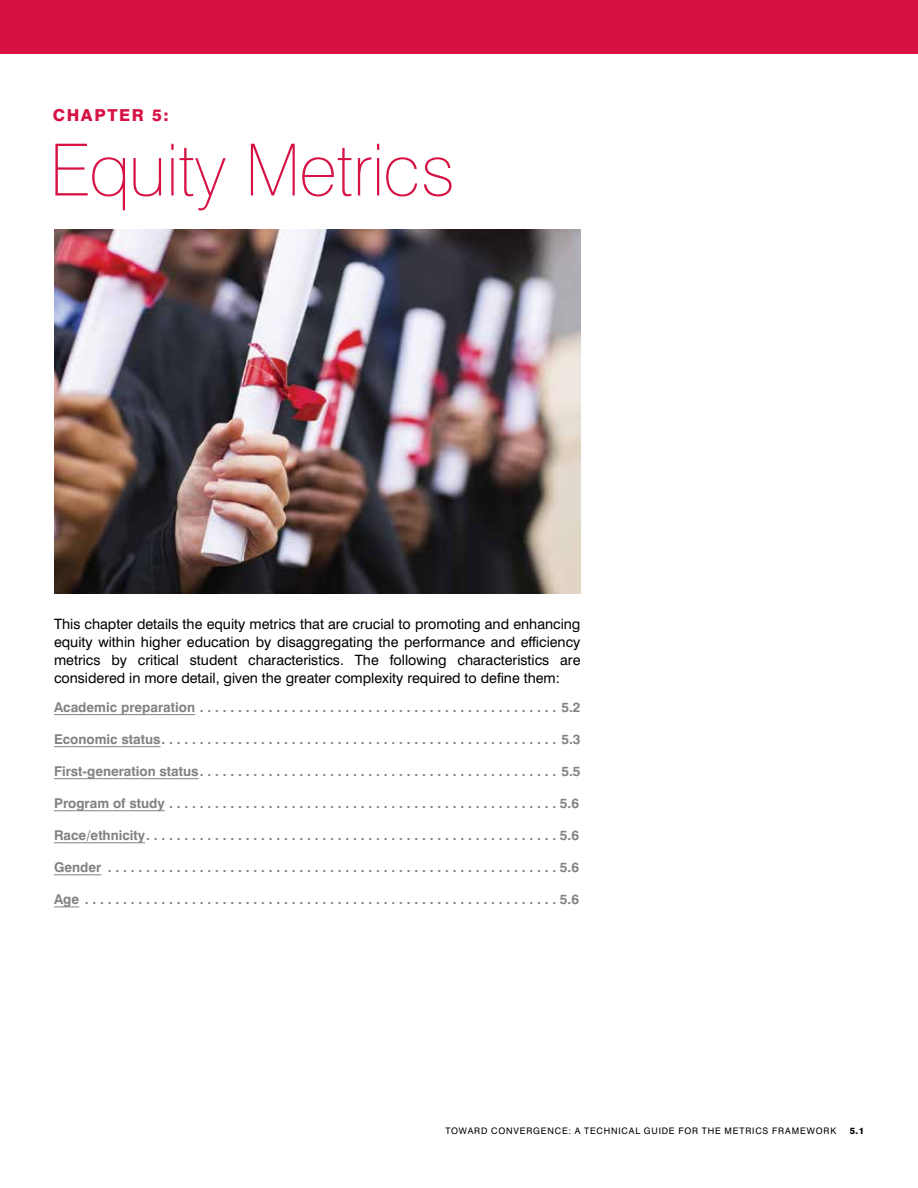
<style>
.page{position:relative;width:918px;height:1188px;background:#fff}
.page>*{position:absolute;margin:0;border:0;box-sizing:border-box;transform-origin:0 0}
.t1{font:100 72px "Swiss 721 BT";letter-spacing:-.02em;color:#d71144}
.t2{font:800 16.5px "Swiss 721 BT";letter-spacing:.1em;color:#d71144}
.t3{font:14.25px/18px "Swiss 721 BT";color:#000;text-align:justify}
.t4{font:700 13.5px "Swiss 721 BT";color:#808284}
.t5{font:9px "Swiss 721 BT";letter-spacing:.095em;color:#000}
.t6{font:800 9px "Swiss 721 BT";color:#000}
</style>
<div class="page">
<div style="left:0;top:0;width:918px;height:54px;background:#d71144"></div>
<hr style="left:54px;top:714px;width:141px;height:1px;background:#808284">
<hr style="left:54px;top:746px;width:106px;height:1px;background:#808284">
<hr style="left:54px;top:778px;width:145px;height:1px;background:#808284">
<hr style="left:54px;top:810px;width:111px;height:1px;background:#808284">
<hr style="left:54px;top:842px;width:91px;height:1px;background:#808284">
<hr style="left:54px;top:874px;width:47px;height:1px;background:#808284">
<svg style="left:54px;top:906px;width:25px;height:1px"></svg>
<img style="left:54px;top:230px;width:527px;height:364px">
<p class="t2" style="left:53px;top:105px;width:118px">CHAPTER 5:</p>
<h1 class="t1" style="left:50px;top:126px;width:407px">Equity Metrics</h1>
<p class="t3" style="left:54px;top:615px;width:528px">This chapter details the equity metrics that are crucial to promoting and enhancing equity within higher education by disaggregating the performance and efficiency metrics by critical student characteristics. The following characteristics are considered in more detail, given the greater complexity required to define them:</p>
<p class="t4" style="left:54px;top:699px;width:528px">Academic preparation . . . . . . . . . . . . . . . . . . . . . . . . . . . . . . . . . . . . . . . . . . . . . . . 5.2</p>
<p class="t4" style="left:54px;top:731px;width:528px">Economic status . . . . . . . . . . . . . . . . . . . . . . . . . . . . . . . . . . . . . . . . . . . . . . . . . . . . 5.3</p>
<p class="t4" style="left:54px;top:763px;width:528px">First-generation status . . . . . . . . . . . . . . . . . . . . . . . . . . . . . . . . . . . . . . . . . . . . . . . 5.5</p>
<p class="t4" style="left:54px;top:795px;width:527px">Program of study . . . . . . . . . . . . . . . . . . . . . . . . . . . . . . . . . . . . . . . . . . . . . . . . . . 5.6</p>
<p class="t4" style="left:54px;top:827px;width:527px">Race/ethnicity . . . . . . . . . . . . . . . . . . . . . . . . . . . . . . . . . . . . . . . . . . . . . . . . . . . . . 5.6</p>
<p class="t4" style="left:54px;top:859px;width:527px">Gender . . . . . . . . . . . . . . . . . . . . . . . . . . . . . . . . . . . . . . . . . . . . . . . . . . . . . . . . . . 5.6</p>
<p class="t4" style="left:54px;top:891px;width:527px">Age . . . . . . . . . . . . . . . . . . . . . . . . . . . . . . . . . . . . . . . . . . . . . . . . . . . . . . . . . . . . . 5.6</p>
<p class="t5" style="left:446px;top:1125px;width:392px">TOWARD CONVERGENCE: A TECHNICAL GUIDE FOR THE METRICS FRAMEWORK</p>
<p class="t6" style="left:850px;top:1125px;width:16px">5.1</p>
</div>
